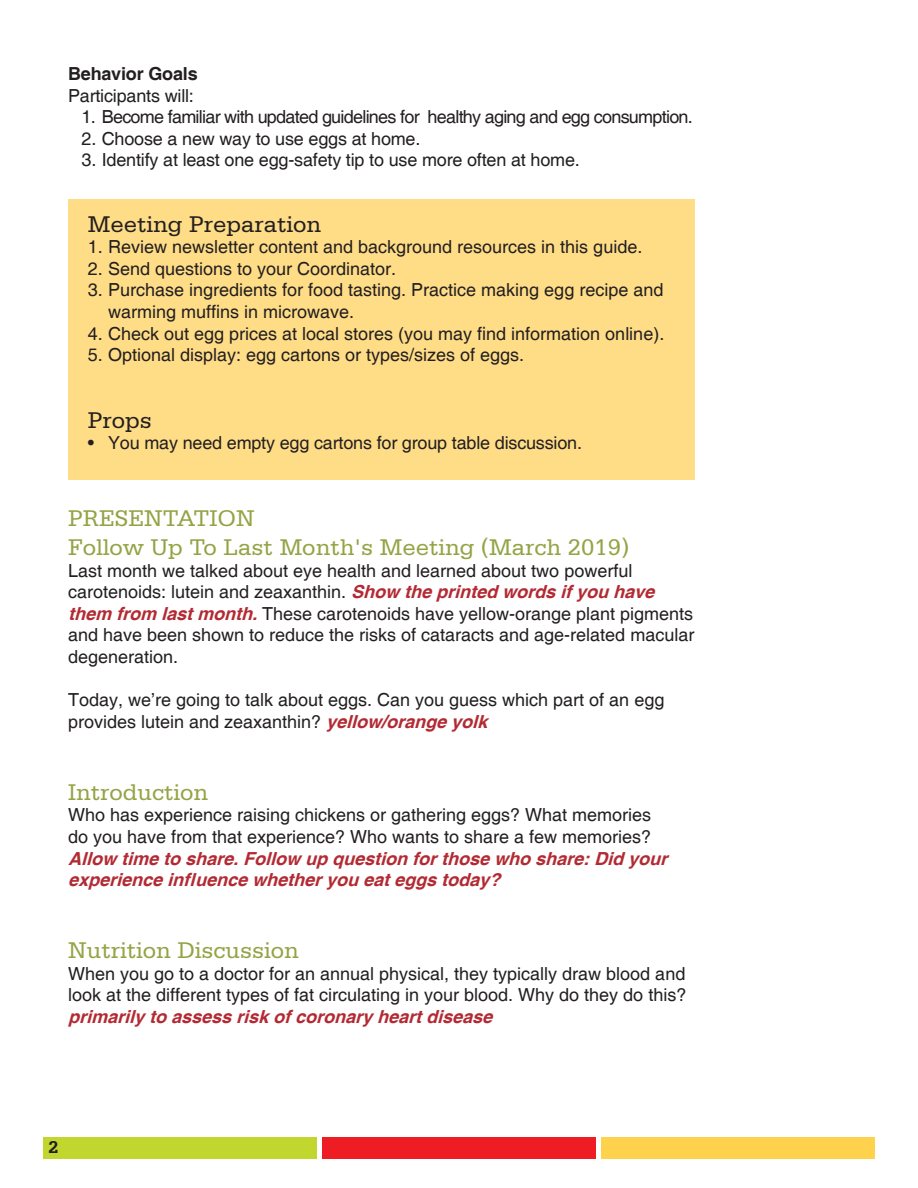
<style>
.page{position:relative;width:918px;height:1188px;background:#fff}
.page>*{position:absolute;margin:0;border:0;box-sizing:border-box;transform-origin:0 0}
.t1{font:24px "Serifa Std";color:#93a445}
.t2{font:24px "Serifa Std";color:#231f20}
.t3{font:18px/21.6px "Helvetica";color:#231f20}
.t4{font:18px "Helvetica";letter-spacing:-.04em;color:#231f20}
.t5{font:700 18px "Helvetica";letter-spacing:-.01em;color:#231f20}
.t6{font:700 18px "Serifa Std";color:#231f20}
.s1{font-weight:700;font-style:italic;color:#b32a33}
</style>
<div class="page">
<div style="left:44px;top:1137px;width:273px;height:22px;background:#c1d72f"></div>
<div style="left:322px;top:1137px;width:273px;height:22px;background:#ee1d23"></div>
<div style="left:601px;top:1137px;width:273px;height:22px;background:#fed24c"></div>
<div style="left:68px;top:199px;width:626px;height:281px;background:#ffdd87"></div>
<p class="t5" style="left:68px;top:63px;width:131px">Behavior Goals</p>
<p class="t3" style="left:68px;top:85px;width:127px">Participants will:</p>
<p class="t4" style="left:82px;top:107px;width:613px">1. Become familiar with updated guidelines for healthy aging and egg consumption.</p>
<p class="t3" style="left:82px;top:128px;width:340px">2. Choose a new way to use eggs at home.</p>
<p class="t3" style="left:82px;top:150px;width:500px">3. Identify at least one egg-safety tip to use more often at home.</p>
<p class="t2" style="left:88px;top:211px;width:235px">Meeting Preparation</p>
<p class="t3" style="left:88px;top:237px;width:556px">1. Review newsletter content and background resources in this guide.</p>
<p class="t3" style="left:88px;top:258px;width:310px">2. Send questions to your Coordinator.</p>
<p class="t3" style="left:88px;top:280px;width:577px">3. Purchase ingredients for food tasting. Practice making egg recipe and</p>
<p class="t3" style="left:108px;top:302px;width:248px">warming muffins in microwave.</p>
<p class="t3" style="left:88px;top:323px;width:578px">4. Check out egg prices at local stores (you may find information online).</p>
<p class="t3" style="left:88px;top:345px;width:438px">5. Optional display: egg cartons or types/sizes of eggs.</p>
<p class="t2" style="left:88px;top:407px;width:66px">Props</p>
<p class="t3" style="left:88px;top:433px;width:496px">• You may need empty egg cartons for group table discussion.</p>
<p class="t1" style="left:68px;top:505px;width:188px">PRESENTATION</p>
<p class="t1" style="left:68px;top:534px;width:563px">Follow Up To Last Month's Meeting (March 2019)</p>
<p class="t3" style="left:68px;top:560px;width:628px">Last month we talked about eye health and learned about two powerful carotenoids: lutein and zeaxanthin. <span class="s1">Show theprintedwordsifyouhave them from lastmonth.</span>These carotenoids have yellow-orange plant pigments and have been shown to reduce the risks of cataracts and age-related macular degeneration.</p>
<p class="t3" style="left:68px;top:690px;width:598px">Today, we’re going to talk about eggs. Can you guess which part of an egg provides lutein and zeaxanthin? <span class="s1">yellow/orangeyolk</span></p>
<p class="t1" style="left:68px;top:779px;width:142px">Introduction</p>
<p class="t3" style="left:68px;top:805px;width:607px">Who has experience raising chickens or gathering eggs? What memories do you have from that experience? Who wants to share a few memories?<br><span class="s1">Allow timetoshare.Follow upquestionforthosewhoshare:Didyour experienceinfluencewhetheryoueateggstoday?</span></p>
<p class="t1" style="left:68px;top:937px;width:232px">Nutrition Discussion</p>
<p class="t3" style="left:68px;top:963px;width:620px;text-align:justify">When you go to a doctor for an annual physical, they typically draw blood and look at the different types of fat circulating in your blood. Why do they do this? <span class="s1">primarilytoassessriskofcoronaryheartdisease</span></p>
<p class="t6" style="left:49px;top:1137px;width:12px">2</p>
</div>
